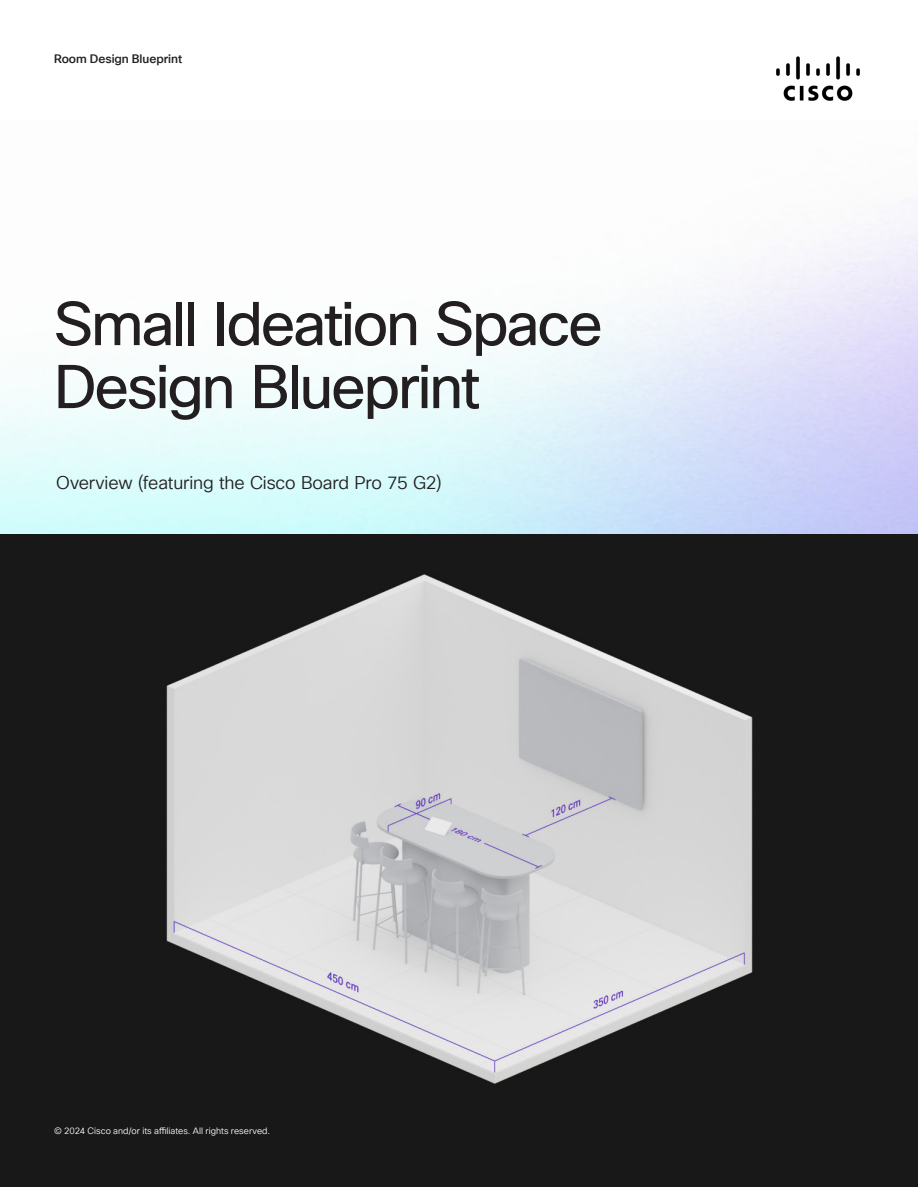
<style>
.page{position:relative;width:918px;height:1188px;background:#fff}
.page>*{position:absolute;margin:0;border:0;box-sizing:border-box;transform-origin:0 0}
.H2_Headline{font:60px/63px "Cisco Sans TT";letter-spacing:-.04em;color:#231f20}
.H5_Lead-in{font:18px "Cisco Sans TT Light";letter-spacing:-.01em;color:#231f20}
.t1{font:500 12px "Cisco Sans TT";letter-spacing:-.005em;color:#231f20}
.t2{font:9px "Cisco Sans TT Light";letter-spacing:.005em;color:#fff}
</style>
<div class="page">
<div style="left:1px;top:533px;width:917px;height:654px;background:#181818"></div>
<img style="left:776px;top:56px;width:84px;height:45px">
<img style="left:166px;top:574px;width:587px;height:510px">
<h3 class="t1" style="left:54px;top:51px;width:130px">Room Design Blueprint</h3>
<p class="H2_Headline" style="left:54px;top:294px;width:550px">Small Ideation Space<br>Design Blueprint</p>
<p class="H5_Lead-in" style="left:56px;top:471px;width:387px">Overview (featuring the Cisco Board Pro 75 G2)</p>
<p class="t2" style="left:54px;top:1125px;width:218px">© 2024 Cisco and/or its affiliates. All rights reserved.</p>
</div>
